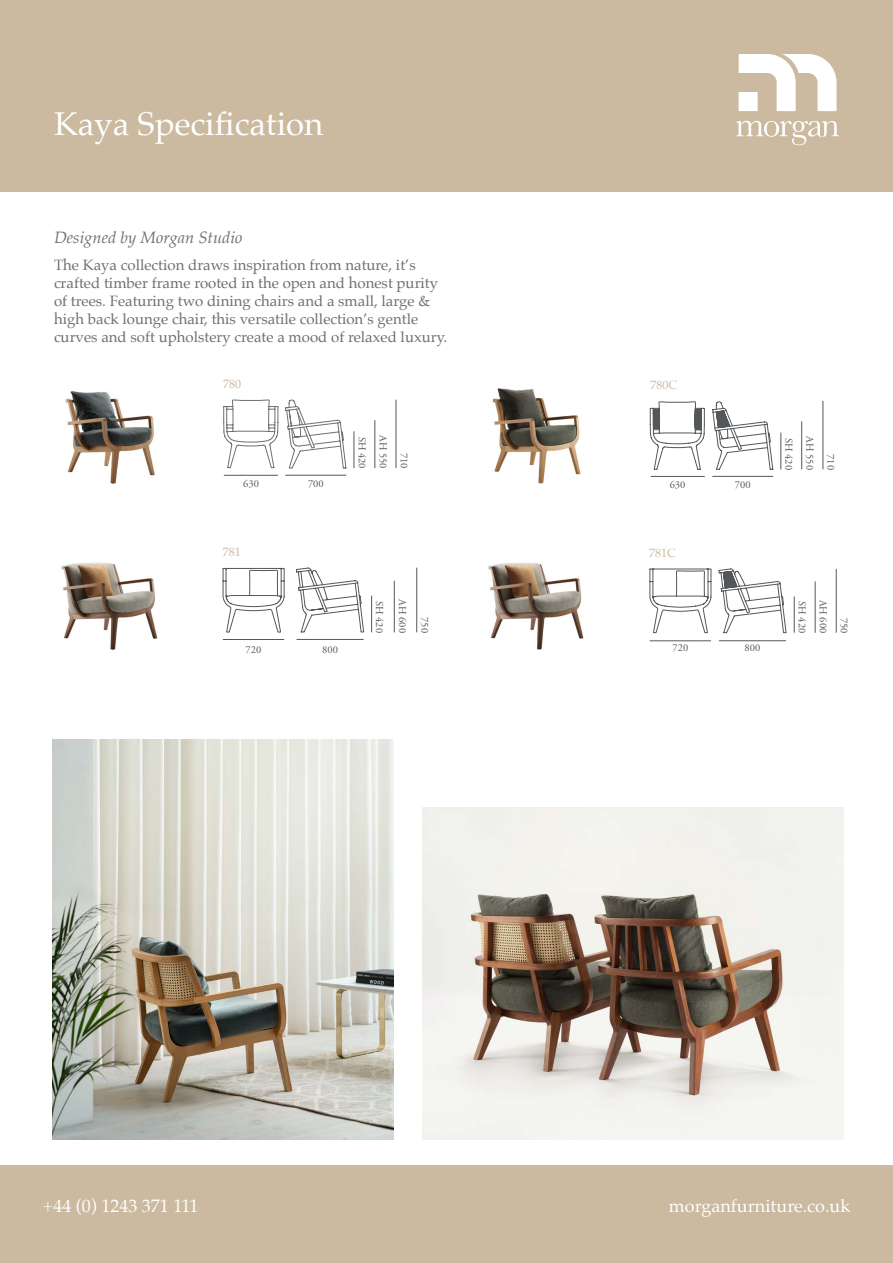
<style>
.page{position:relative;width:893px;height:1263px;background:#fff}
.page>*{position:absolute;margin:0;border:0;box-sizing:border-box;transform-origin:0 0}
.t1{font:33px "Palatino";color:#fff}
.t2{font:18px "Palatino";color:#fff}
.t3{font:italic 16.5px "Palatino";color:#706f6f}
.t4{font:15px/18px "Palatino";color:#706f6f}
.t5{font:12px "Palatino";color:#cbbaa0}
.t6{font:10.5px "Adobe Garamond Pro";color:#545759}
</style>
<div class="page">
<div style="left:0;top:0;width:893px;height:191px;background:#cbbaa0"></div>
<svg style="left:736px;top:121px;width:103px;height:24px"></svg>
<svg style="left:739px;top:54px;width:97px;height:57px"></svg>
<div style="left:739px;top:92px;width:19px;height:19px;background:#fff"></div>
<div style="left:0;top:1165px;width:893px;height:98px;background:#cbbaa0"></div>
<img style="left:492px;top:388px;width:89px;height:96px">
<svg style="left:650px;top:401px;width:55px;height:69px"></svg>
<svg style="left:712px;top:402px;width:61px;height:68px"></svg>
<hr style="left:651px;top:476px;width:54px;height:1px;background:#545759">
<hr style="left:712px;top:476px;width:61px;height:1px;background:#545759">
<hr style="left:781px;top:433px;width:1px;height:36px;background:#545759">
<hr style="left:801px;top:421px;width:1px;height:48px;background:#545759">
<hr style="left:823px;top:401px;width:1px;height:68px;background:#545759">
<img style="left:65px;top:391px;width:90px;height:93px">
<hr style="left:224px;top:475px;width:54px;height:1px;background:#545759">
<hr style="left:285px;top:475px;width:61px;height:1px;background:#545759">
<hr style="left:354px;top:431px;width:1px;height:37px;background:#545759">
<hr style="left:375px;top:420px;width:1px;height:48px;background:#545759">
<hr style="left:396px;top:400px;width:1px;height:68px;background:#545759">
<svg style="left:223px;top:399px;width:123px;height:70px"></svg>
<img style="left:52px;top:740px;width:341px;height:400px">
<img style="left:422px;top:808px;width:422px;height:332px">
<img style="left:61px;top:562px;width:97px;height:88px">
<hr style="left:223px;top:639px;width:61px;height:1px;background:#545759">
<hr style="left:297px;top:639px;width:67px;height:1px;background:#545759">
<hr style="left:371px;top:596px;width:1px;height:36px;background:#545759">
<hr style="left:394px;top:581px;width:1px;height:51px;background:#545759">
<hr style="left:416px;top:568px;width:1px;height:64px;background:#545759">
<svg style="left:223px;top:568px;width:141px;height:64px"></svg>
<img style="left:488px;top:562px;width:96px;height:88px">
<svg style="left:718px;top:568px;width:68px;height:65px"></svg>
<hr style="left:650px;top:640px;width:61px;height:1px;background:#545759">
<hr style="left:719px;top:640px;width:67px;height:1px;background:#545759">
<hr style="left:794px;top:596px;width:1px;height:37px;background:#545759">
<hr style="left:815px;top:581px;width:1px;height:52px;background:#545759">
<hr style="left:836px;top:569px;width:1px;height:64px;background:#545759">
<svg style="left:649px;top:569px;width:62px;height:64px"></svg>
<h1 class="t1" style="left:54px;top:97px;width:271px">Kaya Specification</h1>
<p class="t3" style="left:54px;top:224px;width:190px">Designed by Morgan Studio</p>
<p class="t4" style="left:54px;top:256px;width:395px">The Kaya collection draws inspiration from nature, it’s crafted timber frame rooted in the open and honest purity of trees. Featuring two dining chairs and a small, large &amp; high back lounge chair, this versatile collection’s gentle curves and soft upholstery create a mood of relaxed luxury.</p>
<p class="t5" style="left:223px;top:374px;width:19px">780</p>
<p class="t5" style="left:650px;top:375px;width:28px">780C</p>
<p class="t6" style="left:368px;top:437px;width:33px;rotate:90deg">SH 420</p>
<p class="t6" style="left:389px;top:435px;width:35px;rotate:90deg">AH 550</p>
<p class="t6" style="left:410px;top:453px;width:17px;rotate:90deg">710</p>
<p class="t6" style="left:795px;top:438px;width:33px;rotate:90deg">SH 420</p>
<p class="t6" style="left:816px;top:436px;width:35px;rotate:90deg">AH 550</p>
<p class="t6" style="left:837px;top:454px;width:17px;rotate:90deg">710</p>
<p class="t6" style="left:243px;top:477px;width:17px">630</p>
<p class="t6" style="left:308px;top:477px;width:17px">700</p>
<p class="t6" style="left:670px;top:478px;width:17px">630</p>
<p class="t6" style="left:735px;top:478px;width:17px">700</p>
<p class="t5" style="left:223px;top:542px;width:19px">781</p>
<p class="t5" style="left:649px;top:543px;width:28px">781C</p>
<p class="t6" style="left:386px;top:601px;width:33px;rotate:90deg">SH 420</p>
<p class="t6" style="left:409px;top:599px;width:35px;rotate:90deg">AH 600</p>
<p class="t6" style="left:431px;top:617px;width:17px;rotate:90deg">750</p>
<p class="t6" style="left:808px;top:601px;width:33px;rotate:90deg">SH 420</p>
<p class="t6" style="left:829px;top:600px;width:35px;rotate:90deg">AH 600</p>
<p class="t6" style="left:850px;top:617px;width:17px;rotate:90deg">750</p>
<p class="t6" style="left:246px;top:643px;width:17px">720</p>
<p class="t6" style="left:322px;top:643px;width:17px">800</p>
<p class="t6" style="left:672px;top:642px;width:17px">720</p>
<p class="t6" style="left:745px;top:642px;width:17px">800</p>
<p class="t2" style="left:43px;top:1191px;width:157px">+44 (0) 1243 371 111</p>
<p class="t2" style="left:669px;top:1191px;width:183px">morganfurniture.co.uk</p>
</div>
